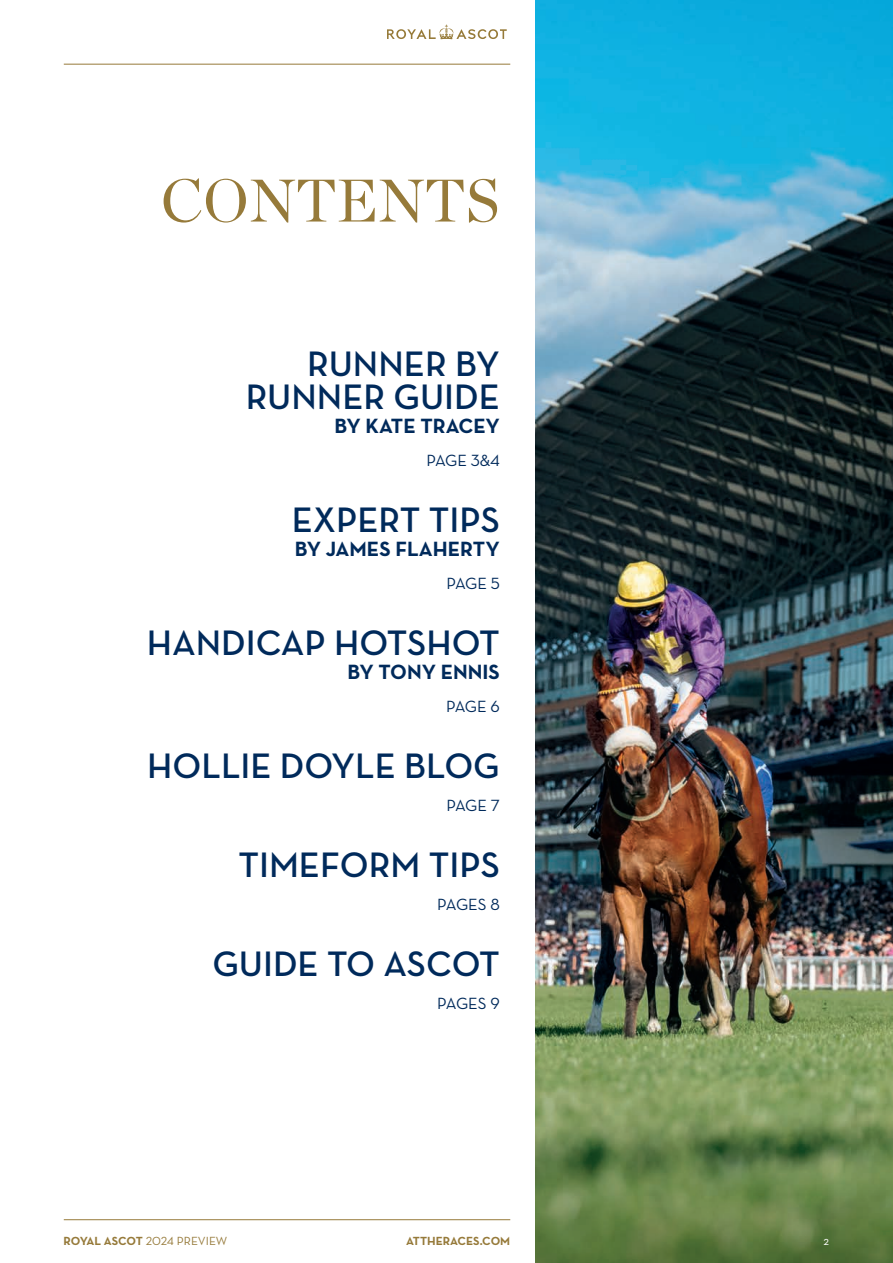
<style>
.page{position:relative;width:893px;height:1263px;background:#fff}
.page>*{position:absolute;margin:0;border:0;box-sizing:border-box;transform-origin:0 0}
.t1{font:60px "Chronicle Display";color:#967a3a}
.t2{font:600 36px/33px "Neutraface Text";color:#002a5b;text-align:right}
.t3{font:700 21px "Neutraface Text";color:#002a5b}
.t4{font:16.5px "Neutraface Text";letter-spacing:-.045em;color:#002a5b}
.t5{font:12px "Neutraface Text";color:#967a3a}
.t6{font:700 12px "Neutraface Text";color:#967a3a}
.t7{font:12px "Neutraface Text";color:#fff}
.s1{font-weight:700}
</style>
<div class="page">
<svg style="left:387px;top:24px;width:120px;height:15px"></svg>
<hr style="left:64px;top:64px;width:446px;height:1px;background:#967a3a">
<hr style="left:64px;top:1219px;width:446px;height:1px;background:#967a3a">
<img style="left:536px;top:0;width:357px;height:1263px">
<h1 class="t1" style="left:161px;top:155px;width:341px">CONTENTS</h1>
<p class="t2" style="left:246px;top:347px;width:256px">RUNNER BY<br>RUNNER GUIDE</p>
<p class="t3" style="left:334px;top:412px;width:167px">BY KATE TRACEY</p>
<p class="t4" style="left:426px;top:450px;width:75px">PAGE 3&amp;4</p>
<p class="t2" style="left:292px;top:503px;width:210px">EXPERT TIPS</p>
<p class="t3" style="left:295px;top:535px;width:207px">BY JAMES FLAHERTY</p>
<p class="t4" style="left:446px;top:573px;width:55px">PAGE 5</p>
<p class="t2" style="left:147px;top:626px;width:355px">HANDICAP HOTSHOT</p>
<p class="t3" style="left:348px;top:658px;width:154px">BY TONY ENNIS</p>
<p class="t4" style="left:446px;top:696px;width:55px">PAGE 6</p>
<p class="t2" style="left:147px;top:749px;width:354px">HOLLIE DOYLE BLOG</p>
<p class="t4" style="left:446px;top:795px;width:55px">PAGE 7</p>
<p class="t2" style="left:238px;top:848px;width:263px">TIMEFORM TIPS</p>
<p class="t4" style="left:437px;top:894px;width:64px">PAGES 8</p>
<p class="t2" style="left:212px;top:947px;width:289px">GUIDE TO ASCOT</p>
<p class="t4" style="left:437px;top:993px;width:64px">PAGES 9</p>
<p class="t5" style="left:63px;top:1234px;width:165px"><span class="s1">ROYAL ASCOT</span> 2024 PREVIEW</p>
<p class="t6" style="left:406px;top:1234px;width:106px">ATTHERACES.COM</p>
<p class="t7" style="left:824px;top:1234px;width:7px">2</p>
</div>
